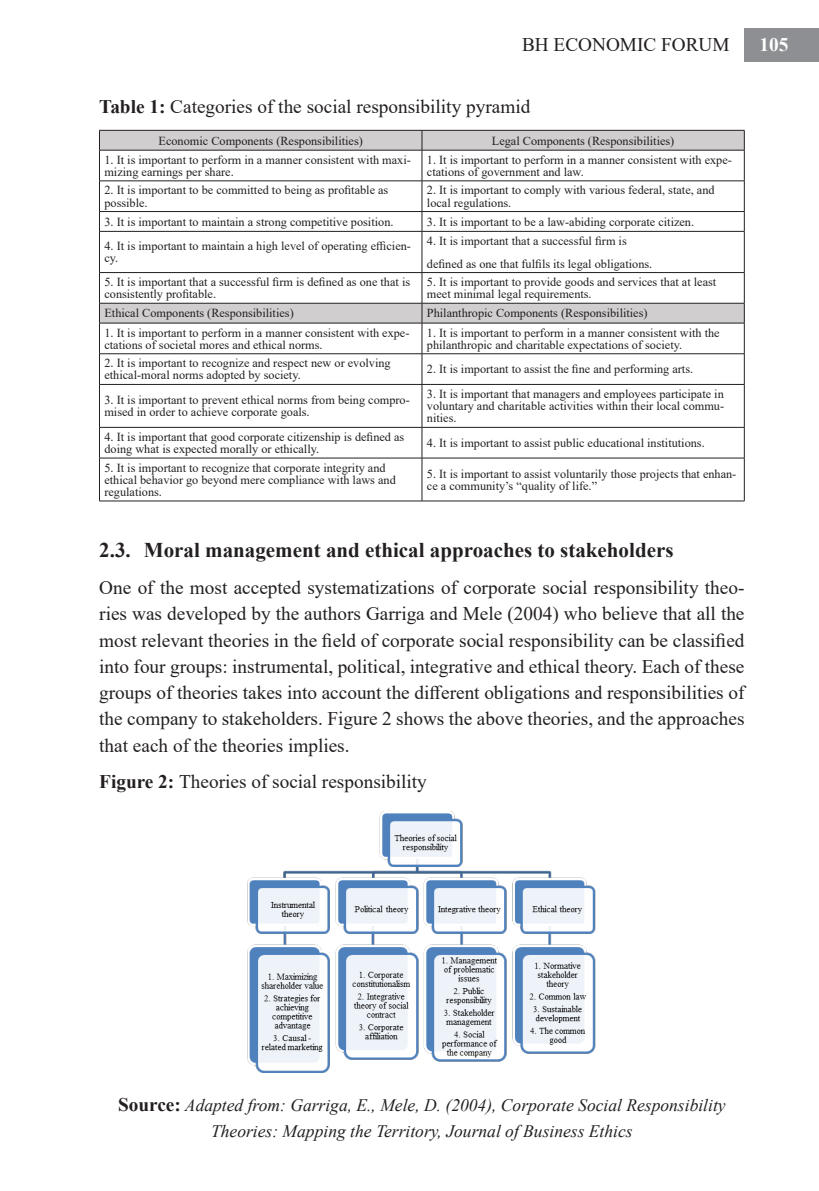
<style>
.page{position:relative;width:819px;height:1191px;background:#fff}
.page>*{position:absolute;margin:0;border:0;box-sizing:border-box;transform-origin:0 0}
.t1{font:700 21px "Times New Roman";color:#231f20}
.t2{font:19.25px/26.2px "Times New Roman";color:#231f20;text-align:justify}
.t3{font:700 19.25px "Times New Roman";color:#fff}
.Source_tabela_slika{font:italic 17.5px/26.2px "Times New Roman";color:#231f20;text-align:center}
.Tabela{font:12.25px/12.2px "Times New Roman";color:#231f20}
.s1{font-weight:700}
.s2{font-weight:700;font-style:normal;font-size:19.25px}
</style>
<div class="page">
<div style="left:744px;top:28px;width:75px;height:33px;background:#8d8f92"></div>
<svg style="left:100px;top:131px;width:644px;height:192px"></svg>
<svg style="left:421px;top:131px;width:1px;height:19px"></svg>
<hr style="left:421px;top:150px;width:1px;height:31px;background:#231f20">
<hr style="left:99px;top:180px;width:323px;height:1px;background:#231f20">
<hr style="left:422px;top:180px;width:322px;height:1px;background:#231f20">
<hr style="left:421px;top:181px;width:1px;height:30px;background:#231f20">
<hr style="left:99px;top:211px;width:323px;height:1px;background:#231f20">
<hr style="left:422px;top:211px;width:322px;height:1px;background:#231f20">
<svg style="left:421px;top:212px;width:1px;height:19px"></svg>
<hr style="left:99px;top:231px;width:323px;height:1px;background:#231f20">
<hr style="left:422px;top:231px;width:322px;height:1px;background:#231f20">
<hr style="left:421px;top:232px;width:1px;height:40px;background:#231f20">
<hr style="left:99px;top:272px;width:323px;height:1px;background:#231f20">
<hr style="left:422px;top:272px;width:322px;height:1px;background:#231f20">
<hr style="left:421px;top:273px;width:1px;height:30px;background:#231f20">
<svg style="left:421px;top:304px;width:1px;height:19px"></svg>
<hr style="left:421px;top:323px;width:1px;height:30px;background:#231f20">
<hr style="left:99px;top:353px;width:323px;height:1px;background:#231f20">
<hr style="left:422px;top:353px;width:322px;height:1px;background:#231f20">
<hr style="left:421px;top:354px;width:1px;height:30px;background:#231f20">
<hr style="left:99px;top:384px;width:323px;height:1px;background:#231f20">
<hr style="left:422px;top:384px;width:322px;height:1px;background:#231f20">
<hr style="left:421px;top:385px;width:1px;height:42px;background:#231f20">
<hr style="left:99px;top:427px;width:323px;height:1px;background:#231f20">
<hr style="left:422px;top:427px;width:322px;height:1px;background:#231f20">
<hr style="left:421px;top:427px;width:1px;height:31px;background:#231f20">
<hr style="left:99px;top:458px;width:323px;height:1px;background:#231f20">
<hr style="left:422px;top:458px;width:322px;height:1px;background:#231f20">
<hr style="left:421px;top:458px;width:1px;height:43px;background:#231f20">
<hr style="left:99px;top:150px;width:1px;height:31px;background:#231f20">
<hr style="left:744px;top:150px;width:1px;height:31px;background:#231f20">
<hr style="left:99px;top:181px;width:1px;height:30px;background:#231f20">
<hr style="left:744px;top:181px;width:1px;height:30px;background:#231f20">
<svg style="left:99px;top:212px;width:1px;height:19px"></svg>
<svg style="left:744px;top:212px;width:1px;height:19px"></svg>
<hr style="left:99px;top:232px;width:1px;height:40px;background:#231f20">
<hr style="left:744px;top:232px;width:1px;height:40px;background:#231f20">
<hr style="left:99px;top:273px;width:1px;height:30px;background:#231f20">
<hr style="left:744px;top:273px;width:1px;height:30px;background:#231f20">
<hr style="left:99px;top:323px;width:1px;height:30px;background:#231f20">
<hr style="left:744px;top:323px;width:1px;height:30px;background:#231f20">
<hr style="left:99px;top:354px;width:1px;height:30px;background:#231f20">
<hr style="left:744px;top:354px;width:1px;height:30px;background:#231f20">
<hr style="left:99px;top:385px;width:1px;height:42px;background:#231f20">
<hr style="left:744px;top:385px;width:1px;height:42px;background:#231f20">
<hr style="left:99px;top:427px;width:1px;height:31px;background:#231f20">
<hr style="left:744px;top:427px;width:1px;height:31px;background:#231f20">
<hr style="left:99px;top:458px;width:1px;height:43px;background:#231f20">
<hr style="left:744px;top:458px;width:1px;height:43px;background:#231f20">
<hr style="left:99px;top:500px;width:323px;height:1px;background:#231f20">
<hr style="left:422px;top:500px;width:322px;height:1px;background:#231f20">
<hr style="left:99px;top:130px;width:323px;height:1px;background:#231f20">
<svg style="left:99px;top:130px;width:1px;height:20px"></svg>
<hr style="left:422px;top:130px;width:322px;height:1px;background:#231f20">
<svg style="left:744px;top:130px;width:1px;height:20px"></svg>
<hr style="left:99px;top:150px;width:323px;height:1px;background:#231f20">
<hr style="left:422px;top:150px;width:322px;height:1px;background:#231f20">
<hr style="left:99px;top:303px;width:323px;height:1px;background:#231f20">
<svg style="left:99px;top:303px;width:1px;height:20px"></svg>
<hr style="left:422px;top:303px;width:322px;height:1px;background:#231f20">
<svg style="left:744px;top:303px;width:1px;height:20px"></svg>
<hr style="left:99px;top:323px;width:323px;height:1px;background:#231f20">
<hr style="left:422px;top:323px;width:322px;height:1px;background:#231f20">
<img style="left:247px;top:811px;width:349px;height:262px">
<h2 class="t2" style="left:522px;top:31px;width:209px">BH ECONOMIC FORUM</h2>
<h2 class="t3" style="left:759px;top:31px;width:30px">105</h2>
<p class="t2" style="left:99px;top:92px;width:432px"><span class="s1">Table 1:</span> Categories of the social responsibility pyramid</p>
<p class="Tabela" style="left:159px;top:134px;width:206px">Economic Components (Responsibilities)</p>
<p class="Tabela" style="left:492px;top:134px;width:184px">Legal Components (Responsibilities)</p>
<p class="Tabela" style="left:104px;top:153px;width:308px">1. It is important to perform in a manner consistent with maxi&shy;mizing earnings per share.</p>
<p class="Tabela" style="left:427px;top:153px;width:306px">1. It is important to perform in a manner consistent with expe&shy;ctations of government and law.</p>
<p class="Tabela" style="left:104px;top:184px;width:285px">2. It is important to be committed to being as profitable as possible.</p>
<p class="Tabela" style="left:427px;top:184px;width:289px">2. It is important to comply with various federal, state, and local regulations.</p>
<p class="Tabela" style="left:104px;top:215px;width:290px">3. It is important to maintain a strong competitive position.</p>
<p class="Tabela" style="left:427px;top:215px;width:269px">3. It is important to be a law-abiding corporate citizen.</p>
<p class="Tabela" style="left:104px;top:239px;width:308px">4. It is important to maintain a high level of operating efficien&shy;cy.</p>
<p class="Tabela" style="left:427px;top:234px;width:201px">4. It is important that a successful firm is</p>
<p class="Tabela" style="left:427px;top:257px;width:227px">defined as one that fulfils its legal obligations.</p>
<p class="Tabela" style="left:104px;top:275px;width:307px">5. It is important that a successful firm is defined as one that is consistently profitable.</p>
<p class="Tabela" style="left:427px;top:275px;width:291px">5. It is important to provide goods and services that at least meet minimal legal requirements.</p>
<p class="Tabela" style="left:104px;top:307px;width:191px">Ethical Components (Responsibilities)</p>
<p class="Tabela" style="left:427px;top:307px;width:222px">Philanthropic Components (Responsibilities)</p>
<p class="Tabela" style="left:104px;top:326px;width:306px">1. It is important to perform in a manner consistent with expe&shy;ctations of societal mores and ethical norms.</p>
<p class="Tabela" style="left:427px;top:326px;width:294px">1. It is important to perform in a manner consistent with the philanthropic and charitable expectations of society.</p>
<p class="Tabela" style="left:104px;top:356px;width:288px">2. It is important to recognize and respect new or evolving ethical-moral norms adopted by society.</p>
<p class="Tabela" style="left:427px;top:363px;width:268px">2. It is important to assist the fine and performing arts.</p>
<p class="Tabela" style="left:104px;top:393px;width:307px">3. It is important to prevent ethical norms from being compro&shy;mised in order to achieve corporate goals.</p>
<p class="Tabela" style="left:427px;top:387px;width:298px;text-align:justify">3. It is important that managers and employees participate in voluntary and charitable activities within their local commu&shy;nities.</p>
<p class="Tabela" style="left:104px;top:430px;width:301px">4. It is important that good corporate citizenship is defined as doing what is expected morally or ethically.</p>
<p class="Tabela" style="left:427px;top:436px;width:279px">4. It is important to assist public educational institutions.</p>
<p class="Tabela" style="left:104px;top:461px;width:293px">5. It is important to recognize that corporate integrity and ethical behavior go beyond mere compliance with laws and regulations.</p>
<p class="Tabela" style="left:427px;top:467px;width:311px">5. It is important to assist voluntarily those projects that enhan&shy;ce a community’s “quality of life.”</p>
<p class="t1" style="left:99px;top:535px;width:575px">2.3. Moral management and ethical approaches to stakeholders</p>
<p class="t2" style="left:99px;top:574px;width:646px">One of the most accepted systematizations of corporate social responsibility theo&shy;ries was developed by the authors Garriga and Mele (2004) who believe that all the most relevant theories in the field of corporate social responsibility can be classified into four groups: instrumental, political, integrative and ethical theory. Each of these groups of theories takes into account the different obligations and responsibilities of the company to stakeholders. Figure 2 shows the above theories, and the approaches that each of the theories implies.</p>
<p class="t2" style="left:99px;top:767px;width:329px"><span class="s1">Figure 2:</span> Theories of social responsibility</p>
<p class="Source_tabela_slika" style="left:118px;top:1091px;width:609px"><span class="s2">Source:</span> Adapted from: Garriga, E., Mele, D. (2004), Corporate Social Responsibility<br>Theories: Mapping the Territory, Journal of Business Ethics</p>
</div>
